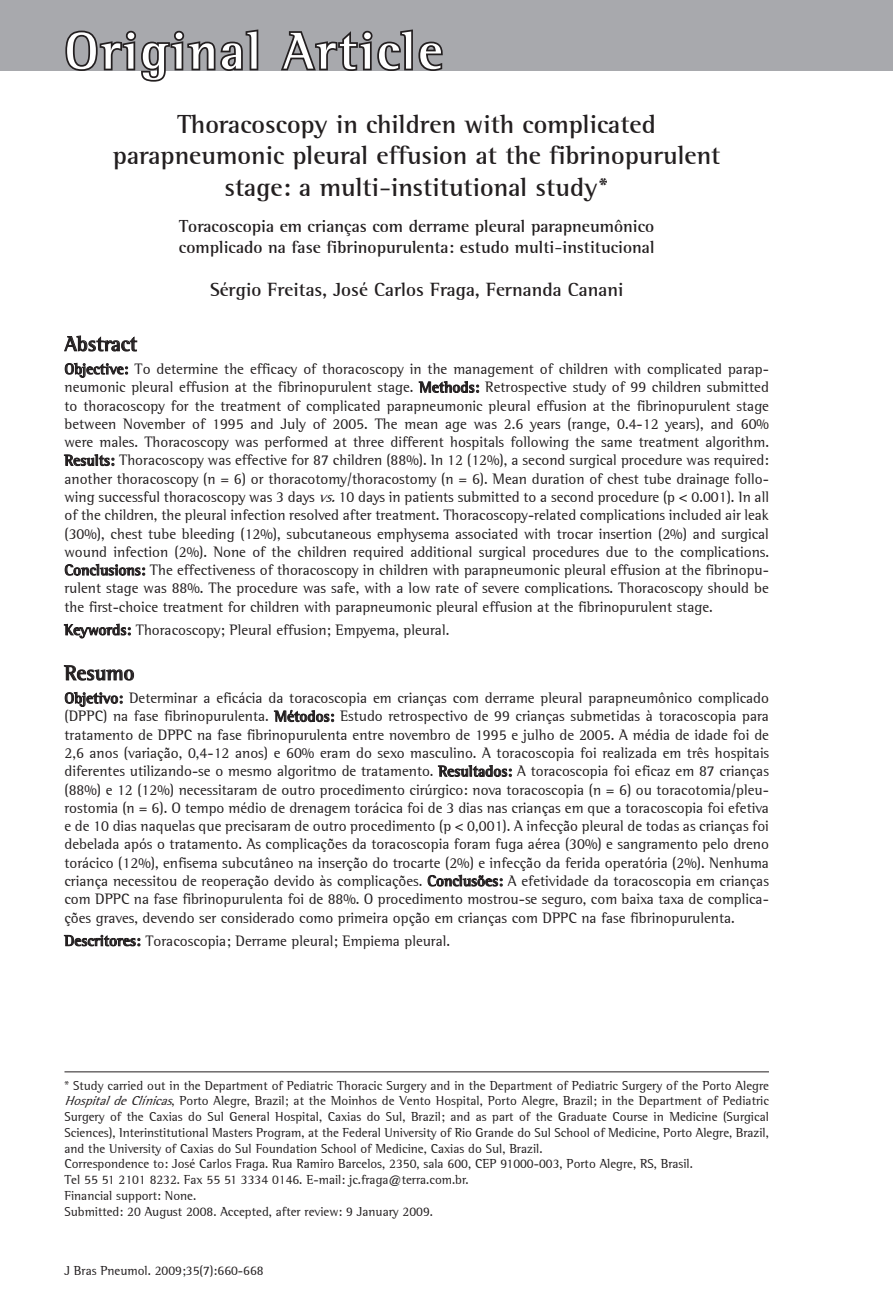
<style>
.page{position:relative;width:893px;height:1315px;background:#fff}
.page>*{position:absolute;margin:0;border:0;box-sizing:border-box;transform-origin:0 0}
.capítulo{font:700 52.5px "Libre Semi Serif S Si";letter-spacing:.05em;color:#fff}
.título___1o_idioma{font:700 26.25px/31.5px "Libre Semi Serif S Si";color:#231f20;text-align:center}
.resumo___título{font:700 21px "Libre Semi Serif S Si";color:#231f20}
.autores{font:700 19.25px "Libre Semi Serif S Si";color:#231f20}
.título___2o_idioma{font:700 17.5px/21px "Libre Semi Serif S Si";color:#231f20}
.resumo___português{font:15.22px/18.2px "Libre Semi Serif S Si";color:#231f20;text-align:justify}
.palavras-chave___por{font:15.22px "Libre Semi Serif S Si";color:#231f20}
.palavras-chave___ing{font:15.22px "Libre Semi Serif S Si";color:#231f20}
.endereço{font:13.12px/15.8px "Libre Semi Serif S Si";color:#231f20;text-align:justify}
.rodapé{font:13.12px "Libre Semi Serif S Si";color:#231f20}
.s1{font-weight:700}
.s2{font-style:italic}
</style>
<div class="page">
<div style="left:0;top:0;width:893px;height:70px;background:#a8a9ad"></div>
<svg style="left:64px;top:335px;width:73px;height:16px"></svg>
<svg style="left:65px;top:363px;width:63px;height:14px"></svg>
<svg style="left:419px;top:381px;width:60px;height:12px"></svg>
<svg style="left:64px;top:454px;width:50px;height:12px"></svg>
<svg style="left:65px;top:564px;width:80px;height:11px"></svg>
<svg style="left:64px;top:624px;width:67px;height:14px"></svg>
<svg style="left:64px;top:665px;width:70px;height:15px"></svg>
<svg style="left:65px;top:692px;width:57px;height:14px"></svg>
<svg style="left:274px;top:709px;width:60px;height:13px"></svg>
<svg style="left:438px;top:765px;width:74px;height:11px"></svg>
<svg style="left:428px;top:875px;width:74px;height:11px"></svg>
<svg style="left:64px;top:935px;width:76px;height:11px"></svg>
<hr style="left:64px;top:1071px;width:705px;height:1px;background:#231f20">
<svg style="left:63px;top:29px;width:197px;height:53px"></svg>
<svg style="left:278px;top:29px;width:166px;height:42px"></svg>
<p class="capítulo" style="left:64px;top:19px;width:380px">Original Article</p>
<p class="título___1o_idioma" style="left:113px;top:108px;width:609px">Thoracoscopy in children with complicated parapneumonic pleural effusion at the fibrinopurulent stage: a multi-institutional study*</p>
<p class="título___2o_idioma" style="left:179px;top:215px;width:477px">Toracoscopia em crianças com derrame pleural parapneumônico complicado na fase fibrinopurulenta: estudo multi-institucional</p>
<p class="autores" style="left:210px;top:278px;width:415px">Sérgio Freitas, José Carlos Fraga, Fernanda Canani</p>
<p class="resumo___título" style="left:64px;top:331px;width:74px">Abstract</p>
<p class="resumo___português" style="left:64px;top:360px;width:706px"><span class="s1">Objective:</span> To determine the efficacy of thoracoscopy in the management of children with complicated parap&shy;neumonic pleural effusion at the fibrinopurulent stage. <span class="s1">Methods:</span> Retrospective study of 99 children submitted to thoracoscopy for the treatment of complicated parapneumonic pleural effusion at the fibrinopurulent stage between November of 1995 and July of 2005. The mean age was 2.6 years (range, 0.4-12 years), and 60% were males. Thoracoscopy was performed at three different hospitals following the same treatment algorithm.<br><span class="s1">Results:</span> Thoracoscopy was effective for 87 children (88%). In 12 (12%), a second surgical procedure was required: another thoracoscopy (n = 6) or thoracotomy/thoracostomy (n = 6). Mean duration of chest tube drainage follo&shy;wing successful thoracoscopy was 3 days <span class="s2">vs.</span>10 days in patients submitted to a second procedure (p &lt; 0.001). In all of the children, the pleural infection resolved after treatment. Thoracoscopy-related complications included air leak (30%), chest tube bleeding (12%), subcutaneous emphysema associated with trocar insertion (2%) and surgical wound infection (2%). None of the children required additional surgical procedures due to the complications.<br><span class="s1">Conclusions:</span> The effectiveness of thoracoscopy in children with parapneumonic pleural effusion at the fibrinopu&shy;rulent stage was 88%. The procedure was safe, with a low rate of severe complications. Thoracoscopy should be the first-choice treatment for children with parapneumonic pleural effusion at the fibrinopurulent stage.</p>
<p class="palavras-chave___ing" style="left:64px;top:621px;width:386px"><span class="s1">Keywords:</span> Thoracoscopy; Pleural effusion; Empyema, pleural.</p>
<p class="resumo___título" style="left:64px;top:660px;width:72px">Resumo</p>
<p class="resumo___português" style="left:64px;top:689px;width:706px"><span class="s1">Objetivo:</span> Determinar a eficácia da toracoscopia em crianças com derrame pleural parapneumônico complicado (DPPC) na fase fibrinopurulenta. <span class="s1">Métodos:</span> Estudo retrospectivo de 99 crianças submetidas à toracoscopia para tratamento de DPPC na fase fibrinopurulenta entre novembro de 1995 e julho de 2005. A média de idade foi de 2,6 anos (variação, 0,4-12 anos) e 60% eram do sexo masculino. A toracoscopia foi realizada em três hospitais diferentes utilizando-se o mesmo algoritmo de tratamento. <span class="s1">Resultados:</span> A toracoscopia foi eficaz em 87 crianças (88%) e 12 (12%) necessitaram de outro procedimento cirúrgico: nova toracoscopia (n = 6) ou toracotomia/pleu&shy;rostomia (n = 6). O tempo médio de drenagem torácica foi de 3 dias nas crianças em que a toracoscopia foi efetiva e de 10 dias naquelas que precisaram de outro procedimento (p &lt; 0,001). A infecção pleural de todas as crianças foi debelada após o tratamento. As complicações da toracoscopia foram fuga aérea (30%) e sangramento pelo dreno torácico (12%), enfisema subcutâneo na inserção do trocarte (2%) e infecção da ferida operatória (2%). Nenhuma criança necessitou de reoperação devido às complicações. <span class="s1">Conclusões:</span> A efetividade da toracoscopia em crianças com DPPC na fase fibrinopurulenta foi de 88%. O procedimento mostrou-se seguro, com baixa taxa de complica&shy;ções graves, devendo ser considerado como primeira opção em crianças com DPPC na fase fibrinopurulenta.</p>
<p class="palavras-chave___por" style="left:64px;top:931px;width:387px"><span class="s1">Descritores:</span> Toracoscopia; Derrame pleural; Empiema pleural.</p>
<p class="endereço" style="left:64px;top:1077px;width:706px">* Study carried out in the Department of Pediatric Thoracic Surgery and in the Department of Pediatric Surgery of the Porto Alegre <span class="s2">HospitaldeClínicas</span>, Porto Alegre, Brazil; at the Moinhos de Vento Hospital, Porto Alegre, Brazil; in the Department of Pediatric Surgery of the Caxias do Sul General Hospital, Caxias do Sul, Brazil; and as part of the Graduate Course in Medicine (Surgical Sciences), Interinstitutional Masters Program, at the Federal University of Rio Grande do Sul School of Medicine, Porto Alegre, Brazil, and the University of Caxias do Sul Foundation School of Medicine, Caxias do Sul, Brazil.</p>
<p class="endereço" style="left:64px;top:1156px;width:630px">Correspondence to: José Carlos Fraga. Rua Ramiro Barcelos, 2350, sala 600, CEP 91000-003, Porto Alegre, RS, Brasil.</p>
<p class="endereço" style="left:64px;top:1171px;width:406px">Tel 55 51 2101 8232. Fax 55 51 3334 0146. E-mail: jc.fraga@terra.com.br.</p>
<p class="endereço" style="left:64px;top:1187px;width:133px">Financial support: None.</p>
<p class="endereço" style="left:64px;top:1203px;width:370px">Submitted: 20 August 2008. Accepted, after review: 9 January 2009.</p>
<p class="rodapé" style="left:64px;top:1263px;width:201px">J Bras Pneumol. 2009;35(7):660-668</p>
</div>
